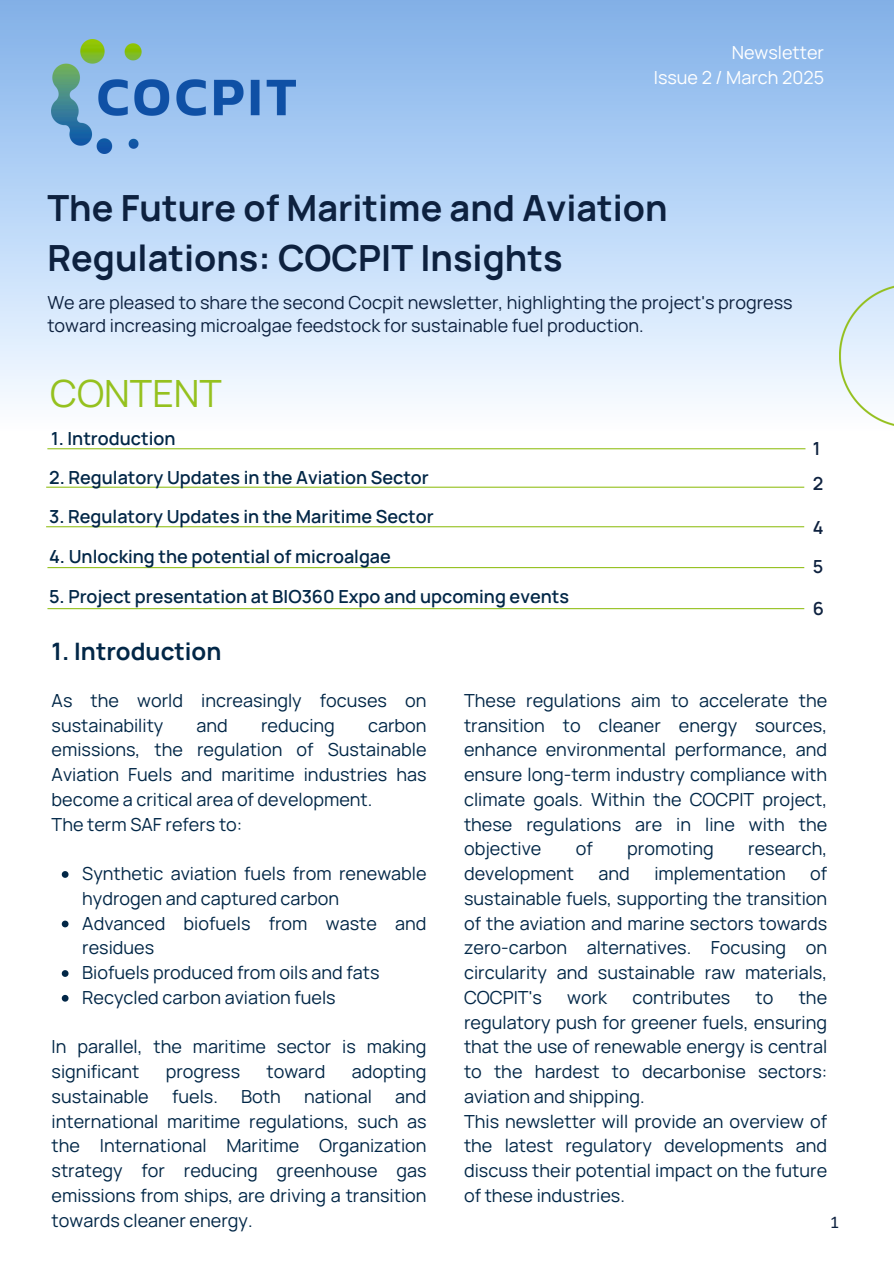
<style>
.page{position:relative;width:894px;height:1264px;background:#fff}
.page>*{position:absolute;margin:0;border:0;box-sizing:border-box;transform-origin:0 0}
.t1{font:37.5px "Manrope";color:#95c11f}
.t2{font:700 36px/49.5px "Manrope";color:#0d213f}
.t3{font:700 24px "Manrope";color:#022747}
.t4{font:18px/24.8px "Manrope";color:#022747;text-align:justify}
.t5{font:600 18px "Manrope";color:#022747}
.t6{font:18px/23.7px "Manrope";color:#0d213f}
.t7{font:18px "Manrope";color:#fff}
.t8{font:600 18px "Manrope";color:#0d213f}
.t9{font:18px "Calibri";color:#0d213f}
</style>
<div class="page">
<svg style="left:0;top:0;width:893px;height:401px;background:#bad6f6"></svg>
<img style="left:51px;top:39px;width:244px;height:114px">
<hr style="left:46px;top:486px;width:758px;height:2px;background:#95c11f">
<hr style="left:47px;top:567px;width:757px;height:1px;background:#95c11f">
<hr style="left:47px;top:608px;width:757px;height:1px;background:#95c11f">
<img style="left:838px;top:283px;width:55px;height:143px">
<hr style="left:47px;top:448px;width:758px;height:1px;background:#95c11f">
<svg style="left:62px;top:871px;width:6px;height:6px"></svg>
<svg style="left:62px;top:920px;width:6px;height:7px"></svg>
<svg style="left:62px;top:970px;width:6px;height:6px"></svg>
<svg style="left:62px;top:994px;width:6px;height:7px"></svg>
<hr style="left:46px;top:526px;width:758px;height:1px;background:#95c11f">
<p class="t7" style="left:731px;top:40px;width:94px">Newsletter</p>
<p class="t7" style="left:653px;top:65px;width:172px">Issue 2 / March 2025</p>
<p class="t2" style="left:47px;top:183px;width:621px">The Future of Maritime and Aviation<br>Regulations: COCPIT Insights</p>
<p class="t6" style="left:47px;top:290px;width:746px">We are pleased to share the second Cocpit newsletter, highlighting the project's progress toward increasing microalgae feedstock for sustainable fuel production.</p>
<h2 class="t1" style="left:50px;top:367px;width:173px">CONTENT</h2>
<h4 class="t5" style="left:51px;top:425px;width:126px">1. Introduction</h4>
<h1 class="t5" style="left:49px;top:464px;width:381px">2. Regulatory Updates in the Aviation Sector</h1>
<h4 class="t8" style="left:812px;top:436px;width:9px">1</h4>
<p class="t8" style="left:812px;top:471px;width:12px">2</p>
<p class="t5" style="left:49px;top:504px;width:386px">3. Regulatory Updates in the Maritime Sector</p>
<p class="t8" style="left:812px;top:515px;width:12px">4</p>
<p class="t5" style="left:49px;top:543px;width:343px">4. Unlocking the potential of microalgae</p>
<p class="t5" style="left:49px;top:583px;width:521px">5. Project presentation at BIO360 Expo and upcoming events</p>
<p class="t3" style="left:52px;top:634px;width:171px">1. Introduction</p>
<p class="t8" style="left:812px;top:554px;width:12px">5</p>
<p class="t8" style="left:812px;top:595px;width:13px">6</p>
<p class="t4" style="left:52px;top:687px;width:376px">As the world increasingly focuses on sustainability</p>
<p class="t4" style="left:196px;top:712px;width:33px">and</p>
<p class="t4" style="left:261px;top:712px;width:75px">reducing</p>
<p class="t4" style="left:52px;top:712px;width:376px;text-indent:316px">carbon emissions, the regulation of Sustainable Aviation Fuels and maritime industries has become a critical area of development.</p>
<h4 class="t4" style="left:52px;top:811px;width:192px">The term SAF refers to:</h4>
<p class="t4" style="left:82px;top:860px;width:346px">Synthetic aviation fuels from renewable hydrogen and captured carbon</p>
<h4 class="t4" style="left:82px;top:910px;width:346px">Advanced biofuels from waste and residues</h4>
<p class="t4" style="left:82px;top:959px;width:299px">Biofuels produced from oils and fats</p>
<p class="t4" style="left:82px;top:984px;width:255px">Recycled carbon aviation fuels</p>
<p class="t4" style="left:52px;top:1034px;width:376px">In parallel, the maritime sector is making significant</p>
<p class="t4" style="left:166px;top:1058px;width:76px">progress</p>
<p class="t4" style="left:266px;top:1058px;width:60px">toward</p>
<p class="t4" style="left:351px;top:1058px;width:76px">adopting</p>
<p class="t4" style="left:52px;top:1083px;width:99px">sustainable</p>
<p class="t4" style="left:172px;top:1083px;width:47px">fuels.</p>
<p class="t4" style="left:241px;top:1083px;width:41px">Both</p>
<p class="t4" style="left:304px;top:1083px;width:69px">national</p>
<p class="t4" style="left:52px;top:1083px;width:376px;text-indent:343px">and international maritime regulations, such as the International Maritime Organization strategy for reducing greenhouse gas emissions from ships, are driving a transition towards cleaner energy.</p>
<p class="t4" style="left:464px;top:687px;width:364px">These regulations aim to accelerate the transition to cleaner energy sources, enhance environmental performance, and ensure long-term industry compliance with climate goals. Within the COCPIT project, these regulations are in line with the objective</p>
<p class="t4" style="left:575px;top:836px;width:19px">of</p>
<p class="t4" style="left:627px;top:836px;width:88px">promoting</p>
<p class="t4" style="left:748px;top:836px;width:80px">research,</p>
<p class="t4" style="left:464px;top:860px;width:364px;text-indent:346px">of sustainable fuels, supporting the transition of the aviation and marine sectors towards zero-carbon alternatives. Focusing on circularity and sustainable raw materials, COCPIT's</p>
<p class="t4" style="left:464px;top:860px;width:112px">development</p>
<p class="t4" style="left:598px;top:860px;width:33px">and</p>
<p class="t4" style="left:654px;top:860px;width:133px">implementation</p>
<p class="t4" style="left:567px;top:984px;width:41px">work</p>
<p class="t4" style="left:632px;top:984px;width:99px">contributes</p>
<p class="t4" style="left:755px;top:984px;width:19px">to</p>
<p class="t4" style="left:464px;top:984px;width:364px;text-indent:334px">the regulatory push for greener fuels, ensuring that the use of renewable energy is central to the hardest to decarbonise sectors: aviation and shipping.</p>
<h3 class="t4" style="left:464px;top:1108px;width:364px">This newsletter will provide an overview of the latest regulatory developments and discuss their potential impact on the future of these industries.</h3>
<h4 class="t9" style="left:829px;top:1214px;width:11px">1</h4>
</div>
